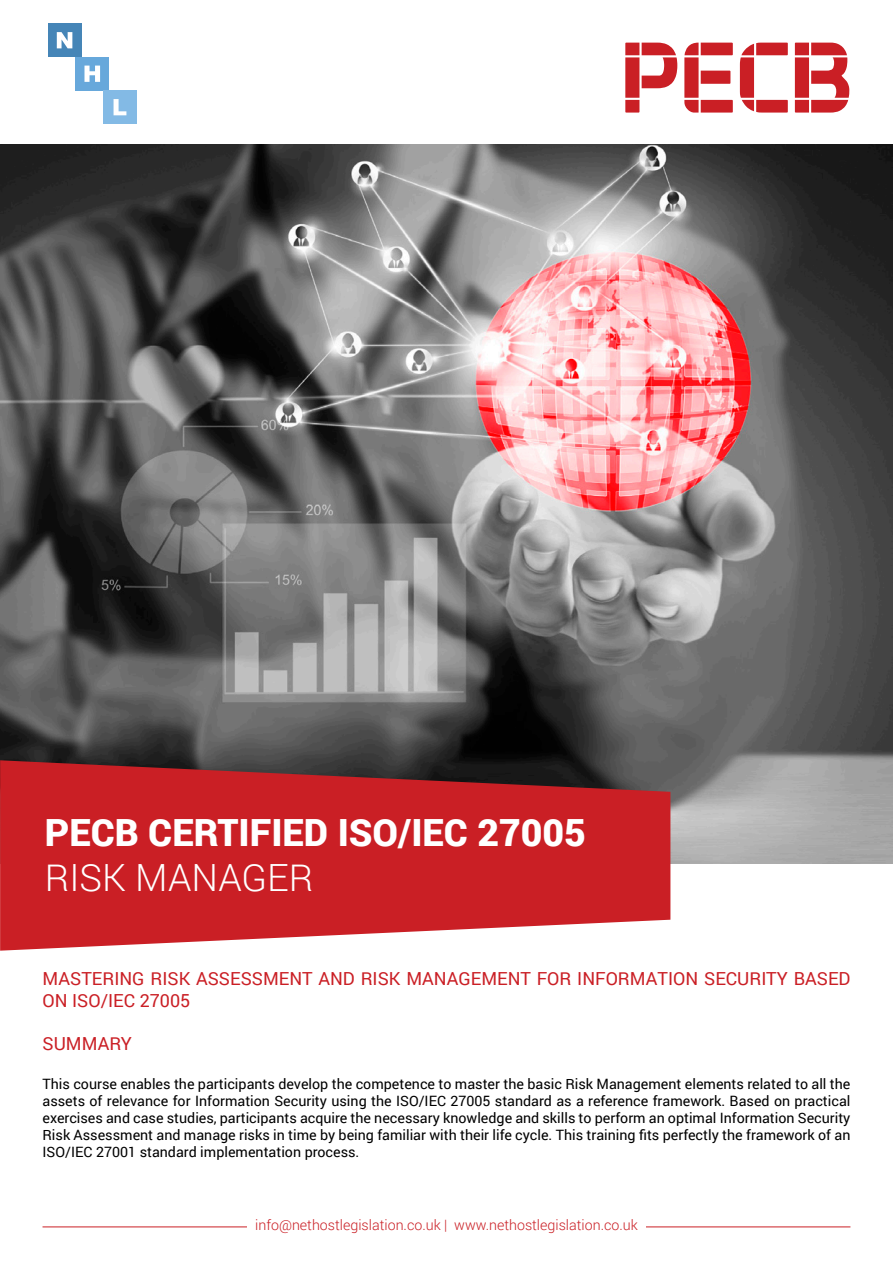
<style>
.page{position:relative;width:893px;height:1263px;background:#fff}
.page>*{position:absolute;margin:0;border:0;box-sizing:border-box;transform-origin:0 0}
.t1{font:900 37.5px "Roboto";color:#fff}
.t2{font:300 37.5px "Roboto";color:#fff}
.t3{font:18px/21.6px "Roboto";color:#ca1f25}
.t4{font:14.25px/17.1px "Roboto";color:#000;text-align:justify}
.t5{font:300 14.25px "Roboto";color:#ca1f25}
</style>
<div class="page">
<img style="left:0;top:145px;width:893px;height:718px">
<svg style="left:0;top:760px;width:670px;height:191px;background:#c13237"></svg>
<svg style="left:684px;top:43px;width:49px;height:70px"></svg>
<svg style="left:740px;top:43px;width:48px;height:70px"></svg>
<svg style="left:795px;top:43px;width:54px;height:70px"></svg>
<svg style="left:625px;top:43px;width:52px;height:70px"></svg>
<hr style="left:43px;top:1226px;width:807px;height:1px;background:#ca1f25">
<div style="left:247px;top:1217px;width:398px;height:19px;background:#fff"></div>
<div style="left:48px;top:24px;width:33px;height:33px;background:#4585b7"></div>
<div style="left:76px;top:57px;width:33px;height:33px;background:#67a8db"></div>
<div style="left:103px;top:90px;width:34px;height:34px;background:#83bae5"></div>
<svg style="left:57px;top:32px;width:15px;height:16px"></svg>
<svg style="left:84px;top:66px;width:16px;height:16px"></svg>
<svg style="left:114px;top:99px;width:12px;height:16px"></svg>
<p class="t1" style="left:45px;top:806px;width:543px">PECB CERTIFIED ISO/IEC 27005</p>
<p class="t2" style="left:45px;top:852px;width:270px">RISK MANAGER</p>
<p class="t3" style="left:43px;top:967px;width:809px">MASTERING RISK ASSESSMENT AND RISK MANAGEMENT FOR INFORMATION SECURITY BASED<br>ON ISO/IEC 27005</p>
<p class="t3" style="left:43px;top:1032px;width:91px">SUMMARY</p>
<p class="t4" style="left:43px;top:1074px;width:809px">This course enables the participants develop the competence to master the basic Risk Management elements related to all the assets of relevance for Information Security using the ISO/IEC 27005 standard as a reference framework. Based on practical exercises and case studies, participants acquire the necessary knowledge and skills to perform an optimal Information Security Risk Assessment and manage risks in time by being familiar with their life cycle. This training fits perfectly the framework of an ISO/IEC 27001 standard implementation process.</p>
<p class="t5" style="left:255px;top:1215px;width:384px">info@nethostlegislation.co.uk | www.nethostlegislation.co.uk</p>
</div>
